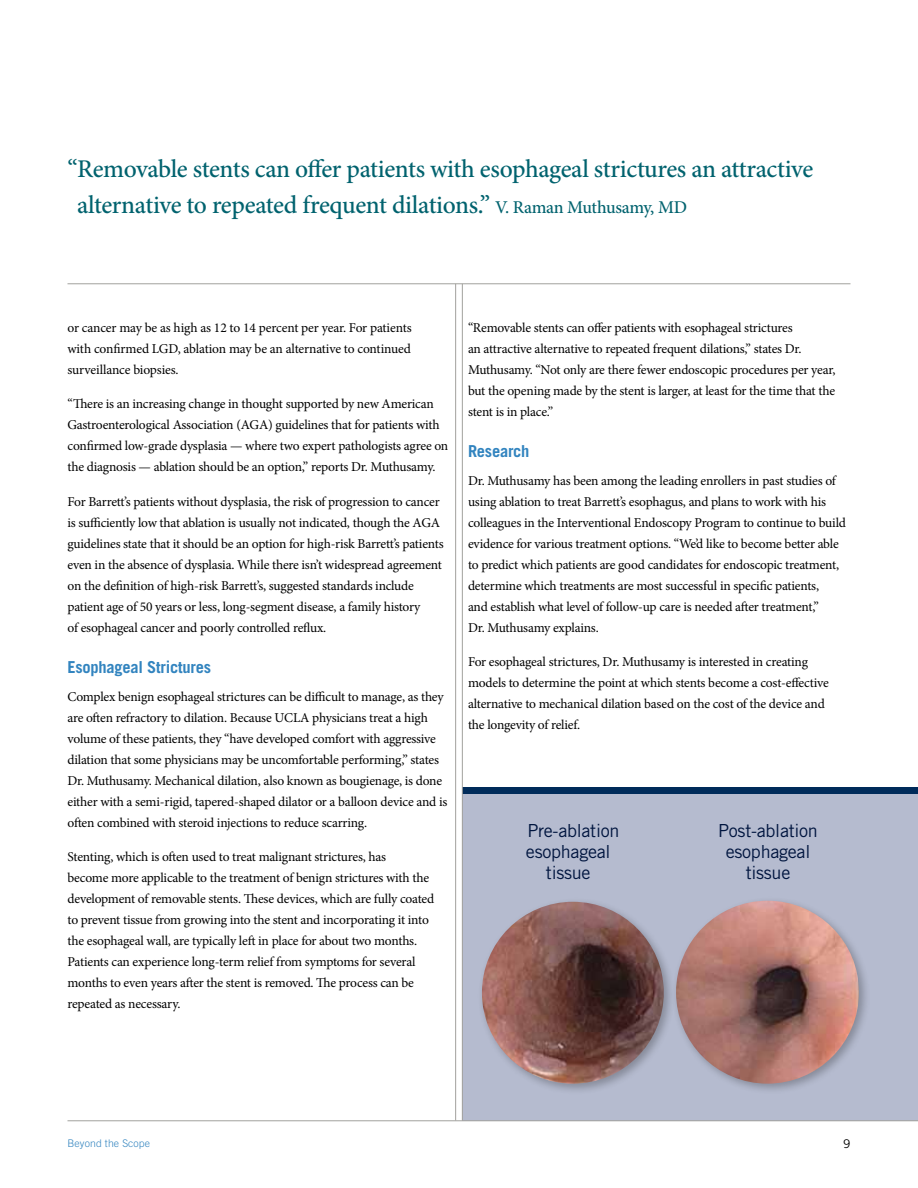
<style>
.page{position:relative;width:918px;height:1188px;background:#fff}
.page>*{position:absolute;margin:0;border:0;box-sizing:border-box;transform-origin:0 0}
.TradeGothicBody{font:500 25.5px/36px "Minion Pro";letter-spacing:-.015em;color:#00626e}
.TradeGothicBody-2{font:18px/21px "Trade Gothic";letter-spacing:-.015em;color:#00153f;text-align:center}
.TradeGothicBody-3{font:700 16.5px "Trade Gothic";letter-spacing:-.015em;color:#3284bf}
.TradeGothicBody-4{font:13.5px/21px "Minion Pro";letter-spacing:-.02em;color:#000}
.t1{font:12px "Trade Gothic";color:#000}
.t2{font:300 10.5px "Trade Gothic";letter-spacing:.01em;color:#3284bf}
.s1{font-size:18px}
</style>
<div class="page">
<div style="left:462px;top:791px;width:456px;height:330px;background:#b5bbcf"></div>
<div style="left:462px;top:787px;width:456px;height:7px;background:#002b5a"></div>
<div style="left:477px;top:897px;width:198px;height:198px;background:#000;opacity:.26"></div>
<img style="left:482px;top:902px;width:182px;height:182px;border-radius:91px">
<div style="left:671px;top:896px;width:199px;height:199px;background:#000;opacity:.26"></div>
<img style="left:676px;top:901px;width:183px;height:183px;border-radius:91px">
<hr style="left:455px;top:284px;width:1px;height:836px;background:#a2a19d">
<hr style="left:462px;top:284px;width:1px;height:836px;background:#a2a19d">
<hr style="left:68px;top:284px;width:782px;height:1px;background:#a2a19d">
<hr style="left:68px;top:1120px;width:850px;height:1px;background:#a2a19d">
<p class="TradeGothicBody" style="left:77px;top:151px;width:738px;text-indent:-10px">“Removable stents can offer patients with esophageal strictures an attractive alternative to repeated frequent dilations.” <span class="s1">V. Raman Muthusamy, MD</span></p>
<p class="TradeGothicBody-4" style="left:68px;top:317px;width:346px;text-align:justify">or cancer may be as high as 12 to 14 percent per year. For patients with confirmed LGD, ablation may be an alternative to continued surveillance biopsies.</p>
<p class="TradeGothicBody-4" style="left:68px;top:393px;width:382px">“There is an increasing change in thought supported by new American Gastroenterological Association (AGA) guidelines that for patients with confirmed low-grade dysplasia — where two expert pathologists agree on the diagnosis — ablation should be an option,” reports Dr. Muthusamy.</p>
<p class="TradeGothicBody-4" style="left:68px;top:491px;width:378px">For Barrett’s patients without dysplasia, the risk of progression to cancer is sufficiently low that ablation is usually not indicated, though the AGA guidelines state that it should be an option for high-risk Barrett’s patients even in the absence of dysplasia. While there isn’t widespread agreement on the definition of high-risk Barrett’s, suggested standards include patient age of 50 years or less, long-segment disease, a family history<br>of esophageal cancer and poorly controlled reflux.</p>
<p class="TradeGothicBody-3" style="left:68px;top:657px;width:145px">Esophageal Strictures</p>
<p class="TradeGothicBody-4" style="left:68px;top:686px;width:381px">Complex benign esophageal strictures can be difficult to manage, as they are often refractory to dilation. Because UCLA physicians treat a high volume of these patients, they “have developed comfort with aggressive dilation that some physicians may be uncomfortable performing,” states Dr. Muthusamy. Mechanical dilation, also known as bougienage, is done either with a semi-rigid, tapered-shaped dilator or a balloon device and is often combined with steroid injections to reduce scarring.</p>
<p class="TradeGothicBody-4" style="left:68px;top:846px;width:368px">Stenting, which is often used to treat malignant strictures, has<br>become more applicable to the treatment of benign strictures with the development of removable stents. These devices, which are fully coated to prevent tissue from growing into the stent and incorporating it into the esophageal wall, are typically left in place for about two months.<br>Patients can experience long-term relief from symptoms for several months to even years after the stent is removed. The process can be repeated as necessary.</p>
<p class="TradeGothicBody-4" style="left:468px;top:317px;width:369px">“Removable stents can offer patients with esophageal strictures<br>an attractive alternative to repeated frequent dilations,” states Dr.<br>Muthusamy. “Not only are there fewer endoscopic procedures per year, but the opening made by the stent is larger, at least for the time that the stent is in place.”</p>
<p class="TradeGothicBody-3" style="left:468px;top:441px;width:63px">Research</p>
<p class="TradeGothicBody-4" style="left:468px;top:470px;width:380px">Dr. Muthusamy has been among the leading enrollers in past studies of using ablation to treat Barrett’s esophagus, and plans to work with his colleagues in the Interventional Endoscopy Program to continue to build evidence for various treatment options. “We’d like to become better able to predict which patients are good candidates for endoscopic treatment, determine which treatments are most successful in specific patients,<br>and establish what level of follow-up care is needed after treatment,”<br>Dr. Muthusamy explains.</p>
<p class="TradeGothicBody-4" style="left:468px;top:651px;width:362px">For esophageal strictures, Dr. Muthusamy is interested in creating models to determine the point at which stents become a cost-effective alternative to mechanical dilation based on the cost of the device and the longevity of relief.</p>
<p class="TradeGothicBody-2" style="left:526px;top:820px;width:95px">Pre-ablation esophageal tissue</p>
<p class="TradeGothicBody-2" style="left:718px;top:820px;width:101px">Post-ablation esophageal tissue</p>
<p class="t2" style="left:68px;top:1137px;width:84px">Beyond the Scope</p>
<p class="t1" style="left:843px;top:1136px;width:9px">9</p>
</div>
